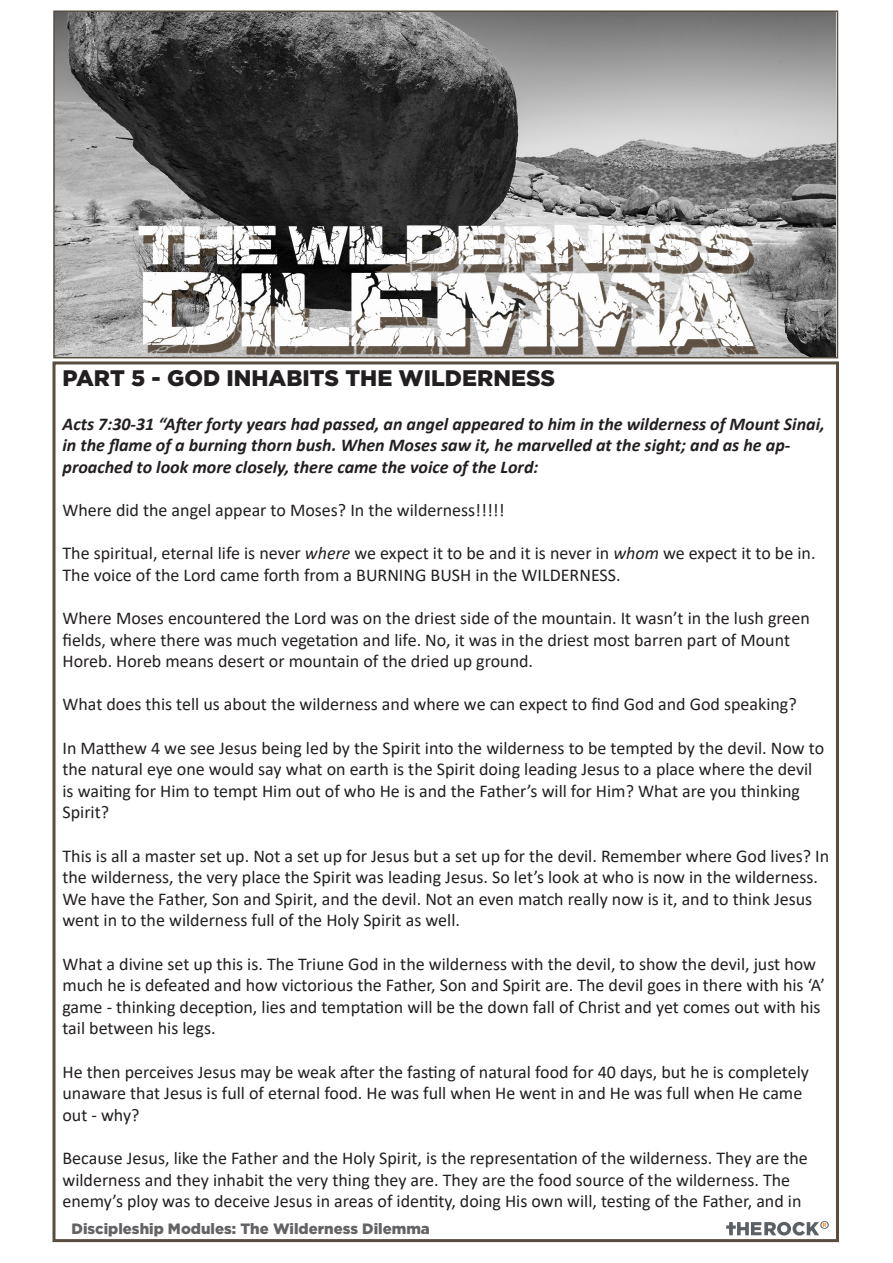
<style>
.page{position:relative;width:893px;height:1263px;background:#fff}
.page>*{position:absolute;margin:0;border:0;box-sizing:border-box;transform-origin:0 0}
.Headings{font:900 22.5px "Gotham";color:#231f20}
.Standard_text{font:18px/21.6px "Calibri";color:#231f20}
.Scripture{font:italic 700 18px/21.6px "Calibri";color:#231f20}
.t1{font:900 15px "Gotham";color:#636366}
.s1{font-style:italic}
</style>
<div class="page">
<img style="left:56px;top:14px;width:779px;height:341px">
<div style="left:53px;top:11px;width:785px;height:347px;border:2px solid #584d40"></div>
<svg style="left:726px;top:1221px;width:103px;height:14px"></svg>
<p class="Headings" style="left:63px;top:365px;width:494px">PART 5 - GOD INHABITS THE WILDERNESS</p>
<p class="Scripture" style="left:63px;top:412px;width:764px">Acts 7:30-31 “After forty years had passed, an angel appeared to him in the wilderness of Mount Sinai, in the flame of a burning thorn bush. When Moses saw it, he marvelled at the sight; and as he ap&shy;proached to look more closely, there came the voice of the Lord:</p>
<p class="Standard_text" style="left:63px;top:499px;width:444px">Where did the angel appear to Moses? In the wilderness!!!!!</p>
<p class="Standard_text" style="left:63px;top:542px;width:755px">The spiritual, eternal life is never <span class="s1">where</span> we expect it to be and it is never in <span class="s1">whom</span> we expect it to be in.<br>The voice of the Lord came forth from a BURNING BUSH in the WILDERNESS.</p>
<p class="Standard_text" style="left:63px;top:607px;width:749px">Where Moses encountered the Lord was on the driest side of the mountain. It wasn’t in the lush green fields, where there was much vegetation and life. No, it was in the driest most barren part of Mount<br>Horeb. Horeb means desert or mountain of the dried up ground.</p>
<p class="Standard_text" style="left:63px;top:693px;width:736px">What does this tell us about the wilderness and where we can expect to find God and God speaking?</p>
<p class="Standard_text" style="left:63px;top:736px;width:763px">In Matthew 4 we see Jesus being led by the Spirit into the wilderness to be tempted by the devil. Now to the natural eye one would say what on earth is the Spirit doing leading Jesus to a place where the devil is waiting for Him to tempt Him out of who He is and the Father’s will for Him? What are you thinking Spirit?</p>
<p class="Standard_text" style="left:63px;top:844px;width:768px">This is all a master set up. Not a set up for Jesus but a set up for the devil. Remember where God lives? In the wilderness, the very place the Spirit was leading Jesus. So let’s look at who is now in the wilderness.<br>We have the Father, Son and Spirit, and the devil. Not an even match really now is it, and to think Jesus went in to the wilderness full of the Holy Spirit as well.</p>
<p class="Standard_text" style="left:63px;top:952px;width:764px">What a divine set up this is. The Triune God in the wilderness with the devil, to show the devil, just how much he is defeated and how victorious the Father, Son and Spirit are. The devil goes in there with his ‘A’ game - thinking deception, lies and temptation will be the down fall of Christ and yet comes out with his tail between his legs.</p>
<p class="Standard_text" style="left:63px;top:1060px;width:748px">He then perceives Jesus may be weak after the fasting of natural food for 40 days, but he is completely unaware that Jesus is full of eternal food. He was full when He went in and He was full when He came out - why?</p>
<p class="Standard_text" style="left:63px;top:1147px;width:747px">Because Jesus, like the Father and the Holy Spirit, is the representation of the wilderness. They are the wilderness and they inhabit the very thing they are. They are the food source of the wilderness. The enemy’s ploy was to deceive Jesus in areas of identity, doing His own will, testing of the Father, and in</p>
<p class="t1" style="left:72px;top:1220px;width:360px">Discipleship Modules: The Wilderness Dilemma</p>
</div>
